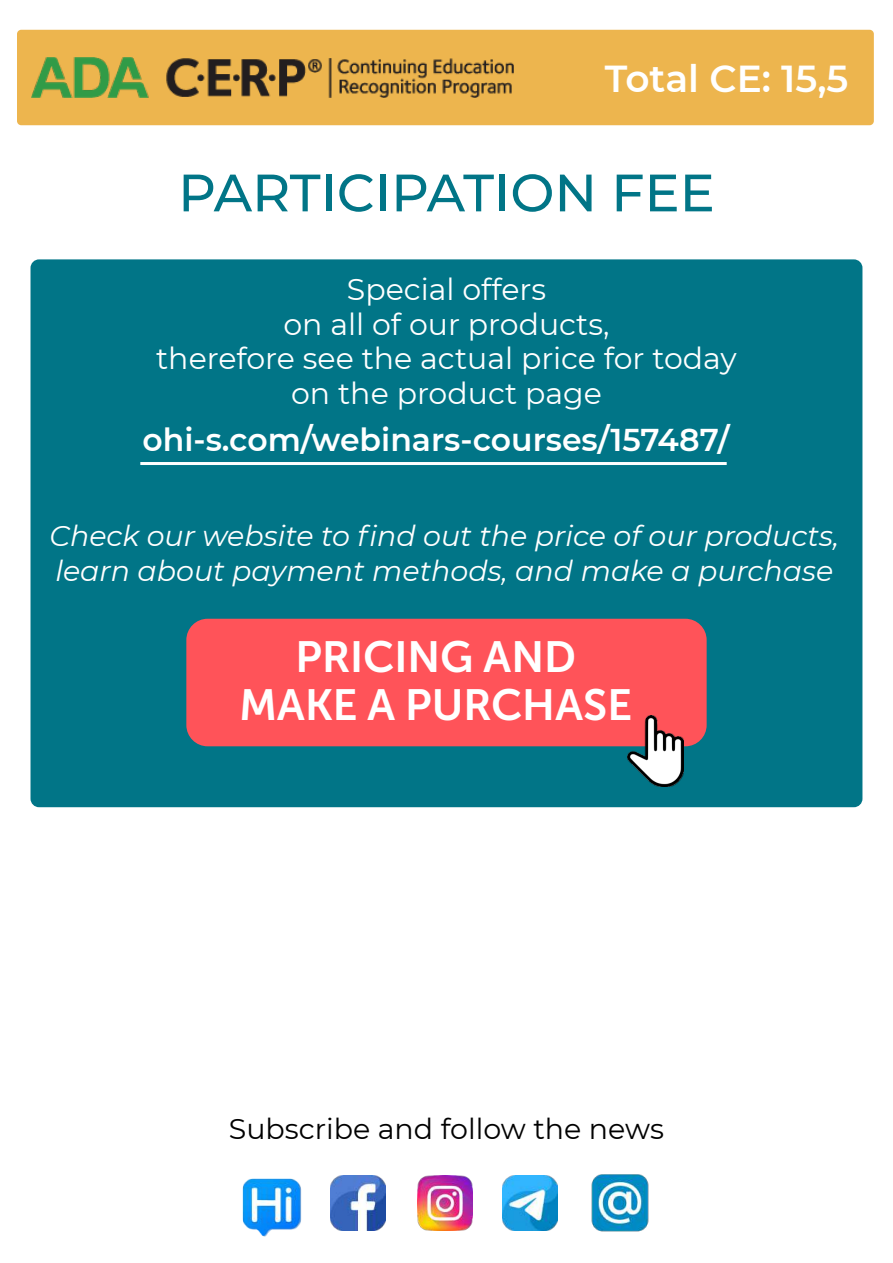
<style>
.page{position:relative;width:893px;height:1263px;background:#fff}
.page>*{position:absolute;margin:0;border:0;box-sizing:border-box;transform-origin:0 0}
.t1{font:500 52.5px "Montserrat";color:#017587}
.t2{font:43.5px/48px "Museo Sans Cyrl 700";color:#fff;text-align:center}
.t3{font:600 37.5px "Montserrat";color:#fff}
.t4{font:600 31.5px "Montserrat";color:#fff}
.t5{font:30px/34.5px "Montserrat";color:#fff;text-align:center}
.t6{font:italic 28.5px/34.5px "Montserrat";color:#fff}
.t7{font:28.5px "Montserrat";color:#000}
</style>
<div class="page">
<div style="left:17px;top:30px;width:857px;height:95px;background:#edb54e;border-radius:4px"></div>
<img style="left:32px;top:57px;width:482px;height:40px">
<div style="left:31px;top:259px;width:831px;height:548px;background:#017587;border-radius:9px"></div>
<div style="left:186px;top:619px;width:521px;height:127px;background:#ff5359;border-radius:21px"></div>
<hr style="left:140px;top:462px;width:587px;height:3px;background:#fff">
<img style="left:627px;top:716px;width:57px;height:71px">
<img style="left:242px;top:1178px;width:60px;height:59px">
<img style="left:331px;top:1175px;width:54px;height:56px">
<img style="left:418px;top:1175px;width:54px;height:56px">
<img style="left:503px;top:1175px;width:55px;height:56px">
<img style="left:591px;top:1174px;width:58px;height:58px">
<h3 class="t3" style="left:605px;top:52px;width:245px">Total CE: 15,5</h3>
<h1 class="t1" style="left:178px;top:156px;width:538px">PARTICIPATION FEE</h1>
<p class="t5" style="left:156px;top:271px;width:582px">Special offers<br>on all of our products,<br>therefore see the actual price for today on the product page</p>
<p class="t4" style="left:143px;top:417px;width:588px">ohi-s.com/webinars-courses/157487/</p>
<p class="t6" style="left:50px;top:518px;width:791px">Check our website to find out the price of our products, learn about payment methods, and make a purchase</p>
<h2 class="t2" style="left:239px;top:633px;width:394px">PRICING AND<br>MAKE A PURCHASE</h2>
<p class="t7" style="left:229px;top:1109px;width:437px">Subscribe and follow the news</p>
</div>
